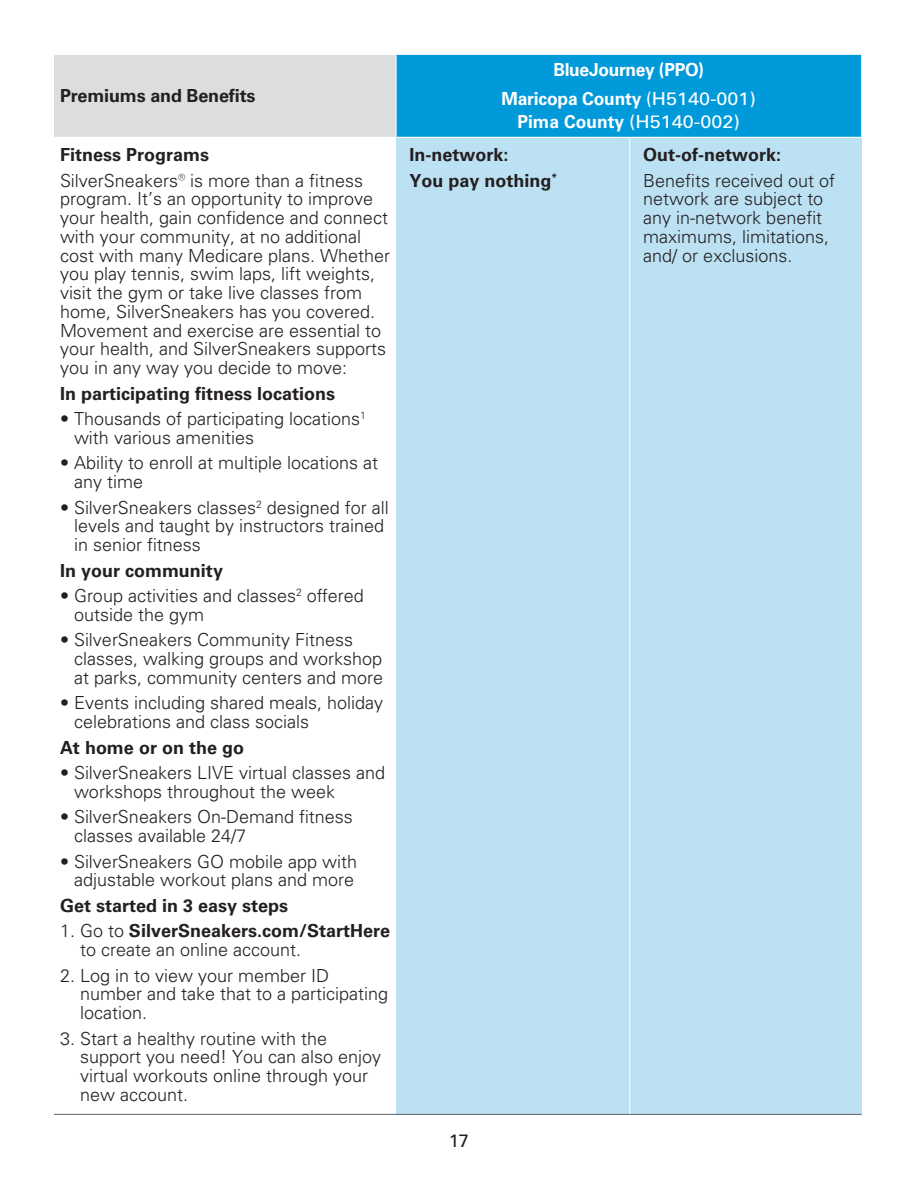
<style>
.page{position:relative;width:918px;height:1188px;background:#fff}
.page>*{position:absolute;margin:0;border:0;box-sizing:border-box;transform-origin:0 0}
.t1{font:300 18px/18.8px "Univers LT Pro 45";color:#231f20}
.t2{font:700 18px/25.5px "Univers LT Pro 65";color:#231f20}
.t3{font:700 18px/28.5px "Univers LT Pro 65";letter-spacing:-.015em;color:#fff;text-align:center}
.t4{font:18px "Univers LT Pro 55 Roman";color:#fff;scale:1.1 1}
.t5{font:18px "Univers LT Pro 55 Roman";color:#231f20}
.s1{font-family:"Univers LT Pro 65";font-weight:700}
.s2{font-family:"Univers LT Pro 55 Roman";font-weight:400}
</style>
<div class="page">
<div style="left:54px;top:54px;width:342px;height:83px;background:#dcdddf"></div>
<div style="left:396px;top:54px;width:466px;height:83px;background:#009ada"></div>
<div style="left:396px;top:137px;width:234px;height:977px;background:#bce1f3"></div>
<div style="left:630px;top:137px;width:232px;height:977px;background:#bce1f3"></div>
<hr style="left:861px;top:55px;width:1px;height:82px;background:#fff">
<hr style="left:54px;top:1114px;width:342px;height:1px;background:#636366">
<hr style="left:396px;top:1114px;width:223px;height:1px;background:#636366">
<hr style="left:630px;top:1114px;width:232px;height:1px;background:#636366">
<hr style="left:54px;top:54px;width:342px;height:1px;background:#fff">
<hr style="left:396px;top:54px;width:223px;height:1px;background:#fff">
<hr style="left:630px;top:54px;width:232px;height:1px;background:#fff">
<hr style="left:396px;top:137px;width:223px;height:1px;background:#fff">
<hr style="left:630px;top:137px;width:232px;height:1px;background:#fff">
<hr style="left:396px;top:55px;width:1px;height:82px;background:#fff">
<hr style="left:629px;top:138px;width:1px;height:976px;background:#fff">
<p class="t2" style="left:60px;top:82px;width:197px">Premiums and Benefits</p>
<p class="t1" style="left:60px;top:142px;width:305px;line-height:25.5px"><span class="s1">Fitness Programs<br></span>SilverSneakers® is more than a fitness</p>
<p class="t1" style="left:60px;top:189px;width:332px">program. It’s an opportunity to improve your health, gain confidence and connect with your community, at no additional cost with many Medicare plans. Whether you play tennis, swim laps, lift weights, visit the gym or take live classes from home, SilverSneakers has you covered.<br>Movement and exercise are essential to your health, and SilverSneakers supports you in any way you decide to move:</p>
<p class="t2" style="left:60px;top:380px;width:277px">In participating fitness locations</p>
<p class="t1" style="left:74px;top:409px;width:293px;text-indent:-14px">• Thousands of participating locations<sup>1 </sup>with various amenities</p>
<p class="t1" style="left:74px;top:453px;width:306px;text-indent:-14px">• Ability to enroll at multiple locations at any time</p>
<p class="t1" style="left:74px;top:497px;width:316px;text-indent:-14px">• SilverSneakers classes<sup>2</sup> designed for all levels and taught by instructors trained in senior fitness</p>
<p class="t2" style="left:60px;top:557px;width:165px">In your community</p>
<p class="t1" style="left:74px;top:586px;width:291px;text-indent:-14px">• Group activities and classes<sup>2</sup> offered outside the gym</p>
<p class="t1" style="left:74px;top:630px;width:311px;text-indent:-14px">• SilverSneakers Community Fitness classes, walking groups and workshop at parks, community centers and more</p>
<p class="t1" style="left:74px;top:693px;width:311px;text-indent:-14px">• Events including shared meals, holiday celebrations and class socials</p>
<p class="t2" style="left:60px;top:734px;width:186px">At home or on the go</p>
<p class="t1" style="left:74px;top:763px;width:313px;text-indent:-14px">• SilverSneakers LIVE virtual classes and workshops throughout the week</p>
<p class="t1" style="left:74px;top:807px;width:280px;text-indent:-14px">• SilverSneakers On-Demand fitness classes available 24/7</p>
<p class="t1" style="left:60px;top:851px;width:299px;text-align:right">• SilverSneakers GO mobile app with adjustable workout plans and more</p>
<p class="t2" style="left:60px;top:892px;width:230px">Get started in 3 easy steps</p>
<p class="t1" style="left:80px;top:921px;width:312px;text-indent:-20px">1. Go to <span class="s1">SilverSneakers.com/StartHere </span>to create an online account.</p>
<p class="t1" style="left:80px;top:965px;width:310px;text-indent:-20px">2. Log in to view your member ID number and take that to a participating location.</p>
<p class="t1" style="left:80px;top:1029px;width:303px;text-indent:-20px">3. Start a healthy routine with the support you need! You can also enjoy virtual workouts online through your new account.</p>
<p class="t3" style="left:501px;top:55px;width:256px">BlueJourney (PPO)<br>Maricopa County <span class="s2">(H5140-001)</span></p>
<p class="t4" style="left:517px;top:109px;width:204px"><span class="s1">Pima County</span> (H5140-002)</p>
<p class="t2" style="left:410px;top:141px;width:149px">In-network:<br>You pay nothing<sup>*</sup></p>
<p class="t1" style="left:643px;top:142px;width:193px;line-height:25.5px"><span class="s1">Out-of-network:<br></span>Benefits received out of</p>
<p class="t1" style="left:643px;top:189px;width:188px">network are subject to any in-network benefit maximums, limitations, and/ or exclusions.</p>
<p class="t5" style="left:449px;top:1128px;width:21px">17</p>
</div>
